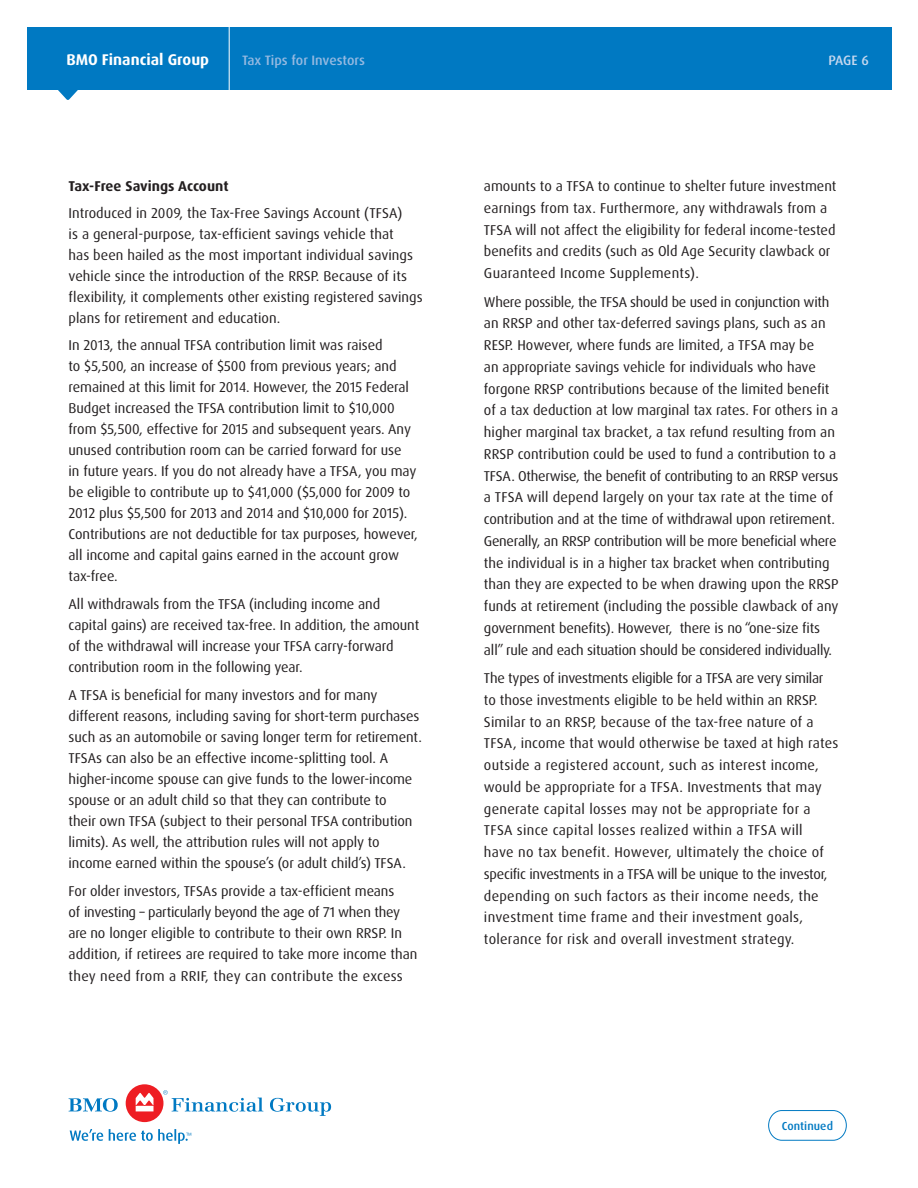
<style>
.page{position:relative;width:918px;height:1188px;background:#fff}
.page>*{position:absolute;margin:0;border:0;box-sizing:border-box;transform-origin:0 0}
.t1{font:700 15.6px "Dax Pro";color:#fff}
.Body{font:14.25px/21.8px "Dax Pro";letter-spacing:-.005em;color:#231f20}
.SUB_HEAD_LEVEL_2{font:700 14.25px "Dax Pro";color:#231f20}
.t2{font:500 13.65px "Dax Pro";color:#94b9e1}
.t3{font:500 13.65px "Dax Pro";color:#c6d8ef}
.t4{font:500 11.55px "Dax Pro";letter-spacing:.01em;color:#0079c2}
</style>
<div class="page">
<div style="left:27px;top:28px;width:865px;height:62px;background:#0079c2"></div>
<svg style="left:58px;top:90px;width:20px;height:10px"></svg>
<hr style="left:229px;top:13px;width:1px;height:81px;background:#fff">
<svg style="left:69px;top:1098px;width:49px;height:14px"></svg>
<div style="left:126px;top:1084px;width:37px;height:38px;background:#ee1d23;border-radius:50%"></div>
<svg style="left:136px;top:1093px;width:18px;height:18px"></svg>
<svg style="left:163px;top:1090px;width:100px;height:22px"></svg>
<svg style="left:270px;top:1098px;width:61px;height:18px"></svg>
<svg style="left:70px;top:1129px;width:33px;height:12px"></svg>
<svg style="left:109px;top:1129px;width:82px;height:15px"></svg>
<svg style="left:768px;top:1110px;width:79px;height:31px"></svg>
<p class="t1" style="left:66px;top:50px;width:144px">BMO Financial Group</p>
<p class="t2" style="left:242px;top:52px;width:125px">Tax Tips for Investors</p>
<p class="t3" style="left:829px;top:52px;width:42px">PAGE 6</p>
<p class="SUB_HEAD_LEVEL_2" style="left:69px;top:177px;width:162px">Tax-Free Savings Account</p>
<p class="Body" style="left:69px;top:202px;width:356px;line-height:21px">Introduced in 2009, the Tax-Free Savings Account (TFSA)<br>is a general-purpose, tax-efficient savings vehicle that<br>has been hailed as the most important individual savings vehicle since the introduction of the RRSP. Because of its flexibility, it complements other existing registered savings plans for retirement and education.</p>
<p class="Body" style="left:69px;top:335px;width:351px;line-height:21px">In 2013, the annual TFSA contribution limit was raised<br>to $5,500, an increase of $500 from previous years; and remained at this limit for 2014. However, the 2015 Federal Budget increased the TFSA contribution limit to $10,000 from $5,500, effective for 2015 and subsequent years. Any unused contribution room can be carried forward for use<br>in future years. If you do not already have a TFSA, you may be eligible to contribute up to $41,000 ($5,000 for 2009 to 2012 plus $5,500 for 2013 and 2014 and $10,000 for 2015).<br>Contributions are not deductible for tax purposes, however, all income and capital gains earned in the account grow tax-free.</p>
<p class="Body" style="left:69px;top:594px;width:352px;line-height:21px">All withdrawals from the TFSA (including income and capital gains) are received tax-free. In addition, the amount of the withdrawal will increase your TFSA carry-forward contribution room in the following year.</p>
<p class="Body" style="left:69px;top:684px;width:355px;line-height:21px">A TFSA is beneficial for many investors and for many different reasons, including saving for short-term purchases such as an automobile or saving longer term for retirement.<br>TFSAs can also be an effective income-splitting tool. A higher-income spouse can give funds to the lower-income spouse or an adult child so that they can contribute to<br>their own TFSA (subject to their personal TFSA contribution limits). As well, the attribution rules will not apply to income earned within the spouse’s (or adult child’s) TFSA.</p>
<p class="Body" style="left:69px;top:880px;width:350px;line-height:21.3px">For older investors, TFSAs provide a tax-efficient means<br>of investing – particularly beyond the age of 71 when they are no longer eligible to contribute to their own RRSP. In addition, if retirees are required to take more income than they need from a RRIF, they can contribute the excess</p>
<p class="Body" style="left:484px;top:175px;width:354px">amounts to a TFSA to continue to shelter future investment earnings from tax. Furthermore, any withdrawals from a TFSA will not affect the eligibility for federal income-tested benefits and credits (such as Old Age Security clawback or Guaranteed Income Supplements).</p>
<p class="Body" style="left:484px;top:291px;width:356px">Where possible, the TFSA should be used in conjunction with an RRSP and other tax-deferred savings plans, such as an RESP. However, where funds are limited, a TFSA may be<br>an appropriate savings vehicle for individuals who have forgone RRSP contributions because of the limited benefit of a tax deduction at low marginal tax rates. For others in a higher marginal tax bracket, a tax refund resulting from an RRSP contribution could be used to fund a contribution to a TFSA. Otherwise, the benefit of contributing to an RRSP versus a TFSA will depend largely on your tax rate at the time of contribution and at the time of withdrawal upon retirement.<br>Generally, an RRSP contribution will be more beneficial where the individual is in a higher tax bracket when contributing than they are expected to be when drawing upon the RRSP funds at retirement (including the possible clawback of any government benefits). However, there is no “one-size fits all” rule and each situation should be considered individually.</p>
<p class="Body" style="left:484px;top:667px;width:356px">The types of investments eligible for a TFSA are very similar to those investments eligible to be held within an RRSP.<br>Similar to an RRSP, because of the tax-free nature of a TFSA, income that would otherwise be taxed at high rates outside a registered account, such as interest income, would be appropriate for a TFSA. Investments that may generate capital losses may not be appropriate for a TFSA since capital losses realized within a TFSA will<br>have no tax benefit. However, ultimately the choice of specific investments in a TFSA will be unique to the investor, depending on such factors as their income needs, the investment time frame and their investment goals, tolerance for risk and overall investment strategy.</p>
<p class="t4" style="left:782px;top:1119px;width:53px">Continued</p>
</div>
